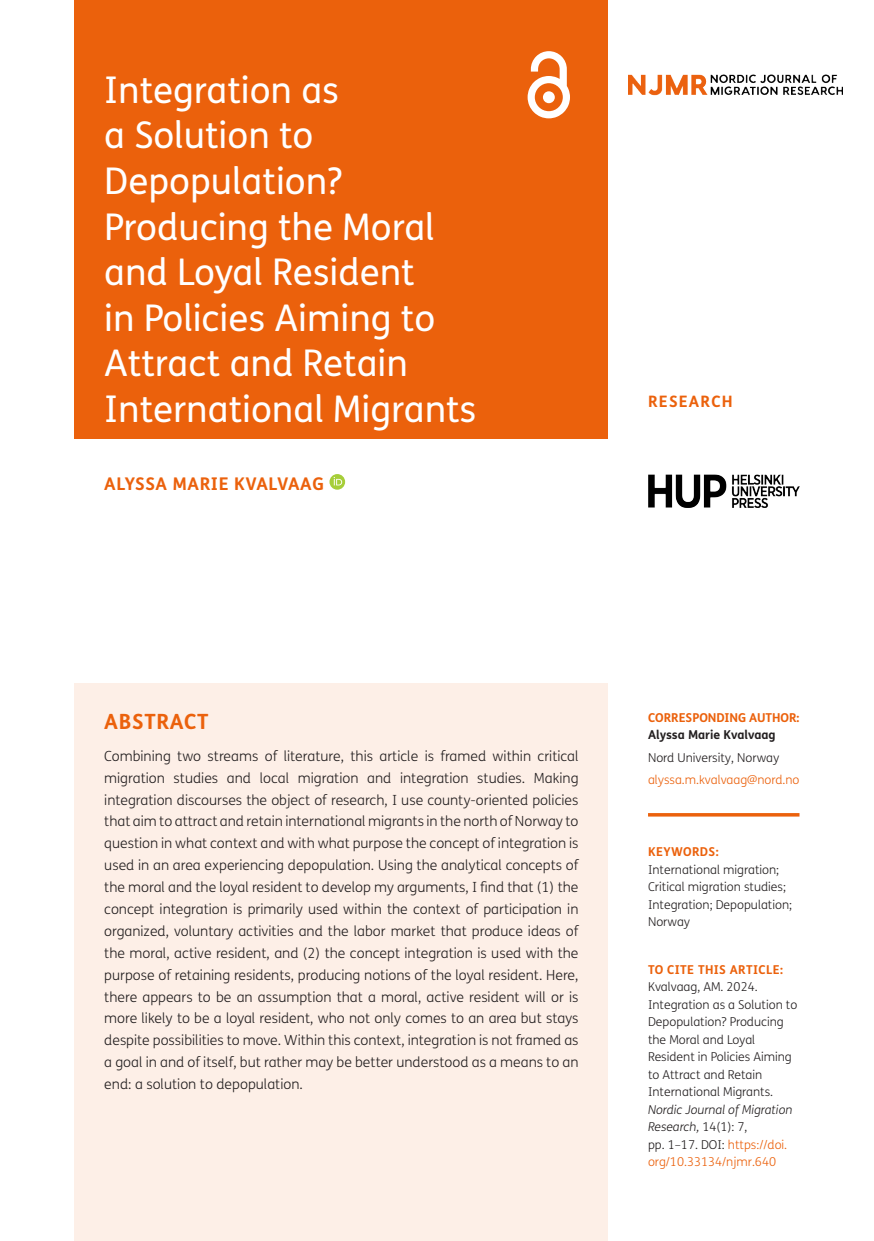
<style>
.page{position:relative;width:874px;height:1241px;background:#fff}
.page>*{position:absolute;margin:0;border:0;box-sizing:border-box;transform-origin:0 0}
.Article_Title{font:36.75px/45.5px "FS Me";color:#fff}
.t1{font:700 21px "FS Me";letter-spacing:.03em;color:#eb610c}
.Cover_Authors{font:700 17.5px "FS Me";letter-spacing:.03em;color:#eb610c}
.t2{font:700 15.75px "FS Me";letter-spacing:.075em;color:#eb610c}
.Abstract_Copy{font:300 14px/21.9px "FS Me";color:#231f20;text-align:justify}
.t3{font:300 12.25px/17.5px "FS Me";color:#231f20}
.t4{font:italic 300 12.25px/17.5px "FS Me";color:#231f20}
.t5{font:700 12.25px "FS Me";letter-spacing:.015em;color:#eb610c}
.t6{font:300 12.25px "FS Me";color:#eb610c}
.t7{font:700 12.25px "FS Me";letter-spacing:-.005em;color:#eb610c}
.t8{font:700 12.25px "FS Me";color:#231f20}
.s1{font-style:normal}
.s2{font-style:normal;color:#eb610c}
</style>
<div class="page">
<div style="left:74px;top:0;width:534px;height:438px;background:#eb610c"></div>
<svg style="left:527px;top:51px;width:42px;height:67px"></svg>
<img style="left:648px;top:474px;width:151px;height:33px">
<img style="left:628px;top:74px;width:214px;height:21px">
<svg style="left:329px;top:474px;width:16px;height:15px"></svg>
<svg style="left:333px;top:477px;width:9px;height:8px"></svg>
<div style="left:74px;top:683px;width:534px;height:557px;background:#fdefe7"></div>
<hr style="left:647px;top:813px;width:152px;height:3px;background:#eb610c">
<h1 class="Article_Title" style="left:104px;top:68px;width:373px">Integration as<br>a Solution to<br>Depopulation?<br>Producing the Moral and Loyal Resident<br>in Policies Aiming to<br>Attract and Retain<br>International Migrants</h1>
<p class="Cover_Authors" style="left:104px;top:472px;width:221px">ALYSSA MARIE KVALVAAG</p>
<p class="t2" style="left:647px;top:391px;width:86px">RESEARCH</p>
<h1 class="t1" style="left:104px;top:708px;width:106px">ABSTRACT</h1>
<p class="Abstract_Copy" style="left:104px;top:745px;width:475px">Combining two streams of literature, this article is framed within critical migration studies and local migration and integration studies. Making integration discourses the object of research, I use county-oriented policies that aim to attract and retain international migrants in the north of Norway to question in what context and with what purpose the concept of integration is used in an area experiencing depopulation. Using the analytical concepts of the moral and the loyal resident to develop my arguments, I find that (1) the concept integration is primarily used within the context of participation in organized, voluntary activities and the labor market that produce ideas of the moral, active resident, and (2) the concept integration is used with the purpose of retaining residents, producing notions of the loyal resident. Here, there appears to be an assumption that a moral, active resident will or is more likely to be a loyal resident, who not only comes to an area but stays despite possibilities to move. Within this context, integration is not framed as a goal in and of itself, but rather may be better understood as a means to an end: a solution to depopulation.</p>
<p class="t7" style="left:647px;top:709px;width:153px">CORRESPONDING AUTHOR:</p>
<p class="t8" style="left:647px;top:727px;width:129px">Alyssa Marie Kvalvaag</p>
<p class="t3" style="left:647px;top:748px;width:133px">Nord University, Norway</p>
<p class="t6" style="left:647px;top:772px;width:153px">alyssa.m.kvalvaag@nord.no</p>
<p class="t5" style="left:647px;top:844px;width:72px">KEYWORDS:</p>
<p class="t3" style="left:647px;top:861px;width:145px">International migration;<br>Critical migration studies;<br>Integration; Depopulation;<br>Norway</p>
<p class="t5" style="left:647px;top:961px;width:136px">TO CITE THIS ARTICLE:</p>
<p class="t3" style="left:647px;top:978px;width:151px">Kvalvaag, AM. 2024.<br>Integration as a Solution to<br>Depopulation? Producing the Moral and Loyal<br>Resident in Policies Aiming to Attract and Retain<br>International Migrants.</p>
<p class="t4" style="left:647px;top:1100px;width:146px">Nordic Journal of Migration<br>Research, <span class="s1">14(1): 7,<br>pp. 1–17. DOI:</span> <span class="s2">https://doi. org/10.33134/njmr.640</span></p>
</div>
